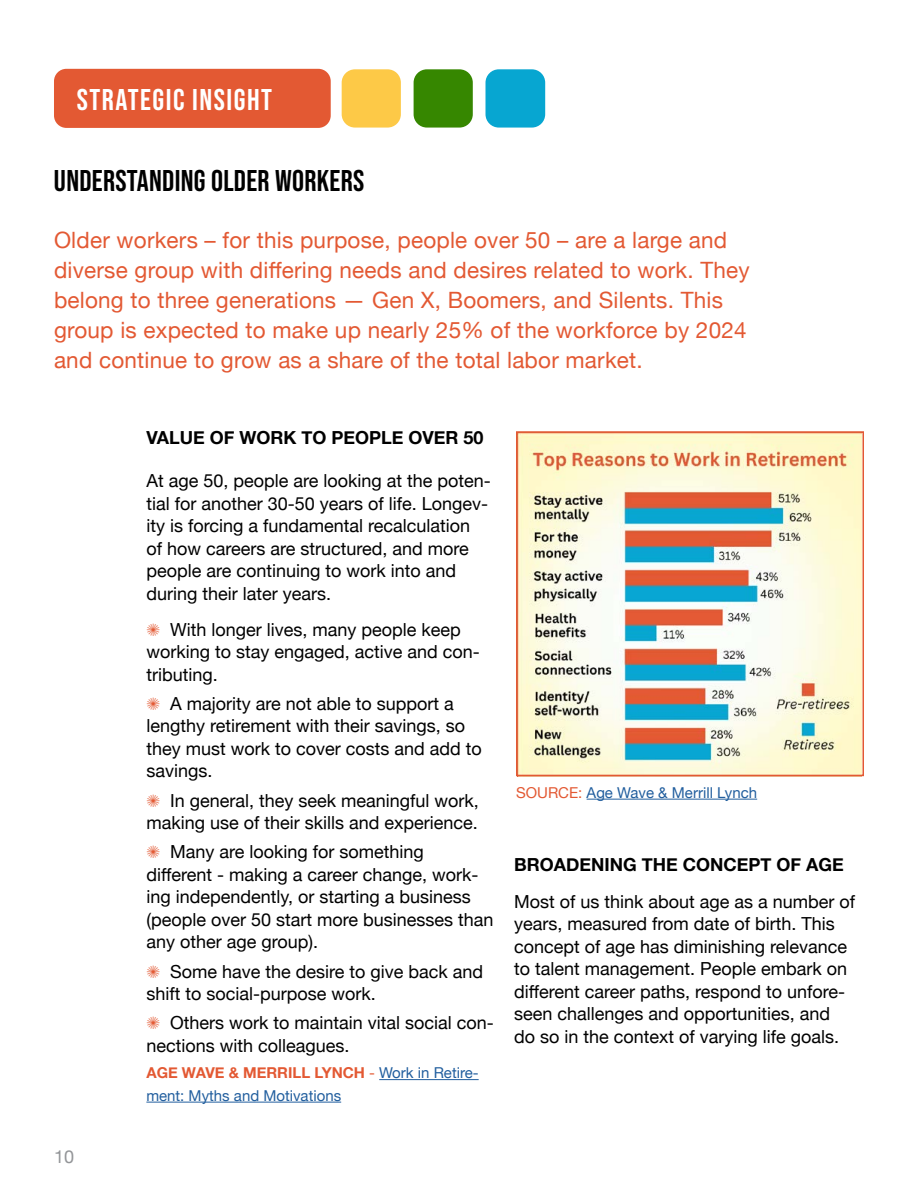
<style>
.page{position:relative;width:918px;height:1188px;background:#fff}
.page>*{position:absolute;margin:0;border:0;box-sizing:border-box;transform-origin:0 0}
.t1{font:30px "Bebas Neue";letter-spacing:.01em;color:#000}
.t2{font:30px "Bebas Neue";letter-spacing:.05em;color:#fff}
.t3{font:22.5px/30px "Helvetica Neue";letter-spacing:.01em;color:#e35933}
.t4{font:18px/22.5px "Helvetica Neue";color:#000}
.t5{font:700 18px "Helvetica Neue";color:#000}
.t6{font:18px "Helvetica Neue";color:#939598}
.t7{font:15px/22.5px "Helvetica Neue";color:#215e9e}
.s1{color:#e35933}
.s2{font-weight:700;color:#e35933}
</style>
<div class="page">
<div style="left:342px;top:69px;width:59px;height:59px;background:#fdc947;border-radius:13px"></div>
<div style="left:54px;top:69px;width:277px;height:59px;background:#e35933;border-radius:12px"></div>
<div style="left:414px;top:69px;width:59px;height:59px;background:#368700;border-radius:13px"></div>
<div style="left:486px;top:69px;width:59px;height:59px;background:#07a6d1;border-radius:13px"></div>
<hr style="left:379px;top:1079px;width:100px;height:1px;background:#215e9e">
<hr style="left:146px;top:1102px;width:195px;height:1px;background:#215e9e">
<img style="left:519px;top:434px;width:342px;height:339px">
<hr style="left:587px;top:799px;width:170px;height:1px;background:#215e9e">
<div style="left:516px;top:431px;width:348px;height:345px;border:2px solid #e35933"></div>
<h1 class="t2" style="left:77px;top:82px;width:197px">STRATEGIC INSIGHT</h1>
<h1 class="t1" style="left:54px;top:164px;width:312px">UNDERSTANDING OLDER WORKERS</h1>
<p class="t3" style="left:54px;top:227px;width:697px">Older workers – for this purpose, people over 50 – are a large and diverse group with differing needs and desires related to work. They belong to three generations — Gen X, Boomers, and Silents. This group is expected to make up nearly 25% of the workforce by 2024 and continue to grow as a share of the total labor market.</p>
<p class="t6" style="left:54px;top:1144px;width:22px">10</p>
<p class="t5" style="left:146px;top:424px;width:339px">VALUE OF WORK TO PEOPLE OVER 50</p>
<p class="t4" style="left:146px;top:471px;width:346px">At age 50, people are looking at the poten&shy;tial for another 30-50 years of life. Longev&shy;ity is forcing a fundamental recalculation<br>of how careers are structured, and more people are continuing to work into and during their later years.</p>
<p class="t4" style="left:146px;top:619px;width:335px"><span class="s1">✺</span> With longer lives, many people keep working to stay engaged, active and con&shy;tributing.</p>
<p class="t4" style="left:146px;top:693px;width:337px"><span class="s1">✺</span> A majority are not able to support a lengthy retirement with their savings, so they must work to cover costs and add to savings.</p>
<p class="t4" style="left:146px;top:790px;width:334px"><span class="s1">✺</span> In general, they seek meaningful work, making use of their skills and experience.</p>
<p class="t4" style="left:146px;top:842px;width:349px"><span class="s1">✺</span> Many are looking for something different - making a career change, work&shy;ing independently, or starting a business (people over 50 start more businesses than any other age group).</p>
<p class="t4" style="left:146px;top:961px;width:338px"><span class="s1">✺</span> Some have the desire to give back and shift to social-purpose work.</p>
<p class="t4" style="left:146px;top:1013px;width:349px"><span class="s1">✺</span> Others work to maintain vital social con&shy;nections with colleagues.</p>
<p class="t7" style="left:146px;top:1062px;width:334px"><span class="s2">AGE WAVE &amp; MERRILL LYNCH</span> <span class="s1">-</span> Work in Retire&shy;ment: Myths and Motivations</p>
<p class="t7" style="left:516px;top:782px;width:243px"><span class="s1">SOURCE:</span> Age Wave &amp; Merrill Lynch</p>
<p class="t5" style="left:514px;top:850px;width:331px">BROADENING THE CONCEPT OF AGE</p>
<p class="t4" style="left:514px;top:891px;width:343px">Most of us think about age as a number of years, measured from date of birth. This concept of age has diminishing relevance to talent management. People embark on different career paths, respond to unfore&shy;seen challenges and opportunities, and do so in the context of varying life goals.</p>
</div>
